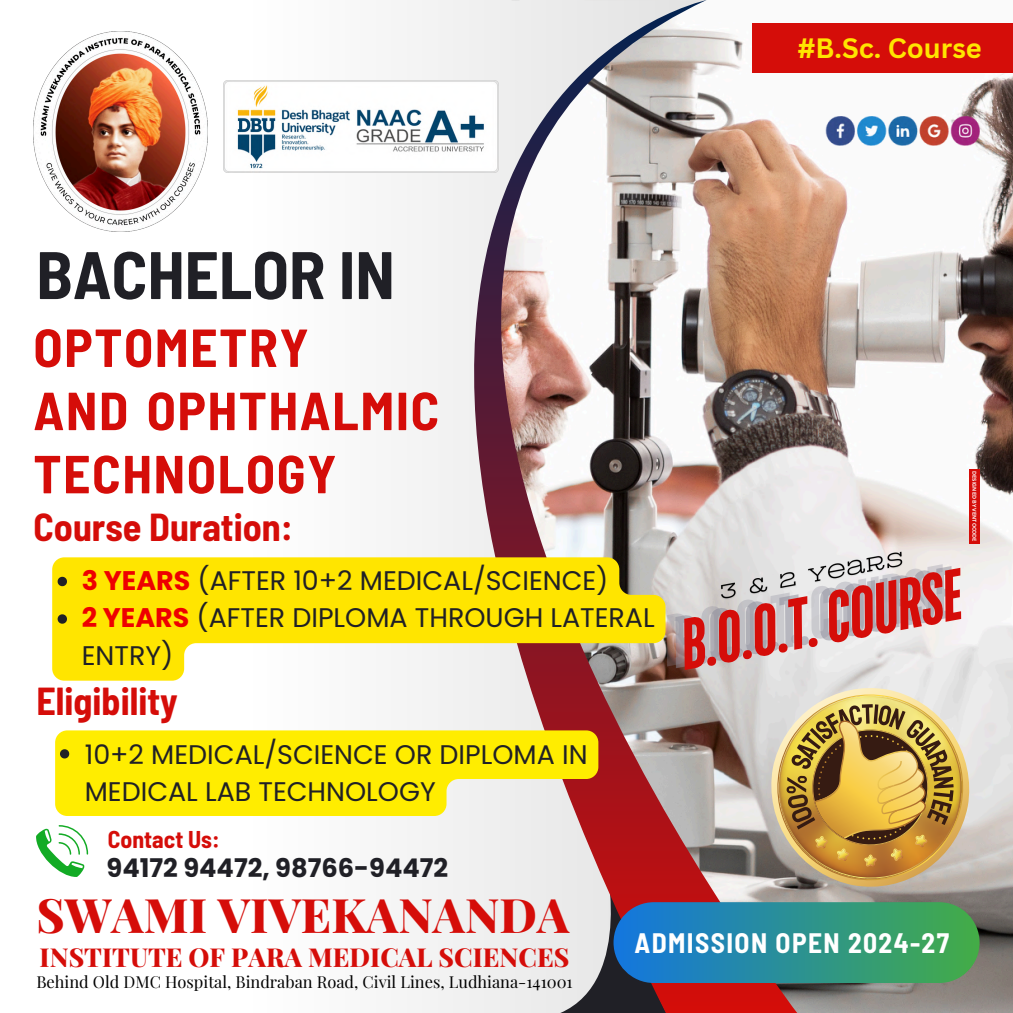
<style>
.page{position:relative;width:1013px;height:1013px;background:#fff}
.page>*{position:absolute;margin:0;border:0;box-sizing:border-box;transform-origin:0 0}
.t1{font:italic 700 72px "TT Bluescreens";color:#d50d09}
.t2{font:700 semi-condensed 67px "Barlow";color:#202026}
.t3{font:700 semi-condensed 53.5px/63.1px "Barlow";letter-spacing:.03em;color:#d50d09}
.t4{font:800 47.38px "Playfair Display";color:#d50d09}
.t5{font:700 semi-condensed 38.12px "Barlow";color:#d50d09}
.t6{font:700 semi-condensed 27.5px "Barlow";letter-spacing:.05em;color:#fff}
.t7{font:700 27.25px "Canva Sans";color:#ffe500}
.t8{font:26.88px/37.5px "Poppins";color:#202026}
.t9{font:800 26px "Playfair Display";color:#d50d09}
.t10{font:700 25.75px "Poppins";color:#202026}
.t11{font:700 semi-condensed 23.75px "Barlow";color:#d50d09}
.t12{font:16.5px "Playfair Display";color:#000}
.t13{font:700 5.25px "Canva Sans";color:#fff}
.s1{font-weight:700;color:#e00}
</style>
<div class="page">
<img style="left:797px;top:72px;width:215px;height:940px">
<svg style="left:243px;top:0;width:231px;height:1012px"></svg>
<svg style="left:36px;top:825px;width:52px;height:51px"></svg>
<img style="left:33px;top:31px;width:175px;height:200px">
<img style="left:818px;top:117px;width:161px;height:29px">
<img style="left:474px;top:0;width:323px;height:1012px">
<svg style="left:766px;top:683px;width:207px;height:208px"></svg>
<img style="left:776px;top:693px;width:187px;height:187px">
<div style="left:969px;top:469px;width:10px;height:74px;background:#d50d09"></div>
<div style="left:613px;top:902px;width:366px;height:80px;background:linear-gradient(to right,#1375de,#43ac47);border-radius:40px"></div>
<div style="left:752px;top:23px;width:260px;height:49px;background:#d50d09"></div>
<img style="left:716px;top:549px;width:191px;height:55px">
<svg style="left:52px;top:557px;width:613px;height:123px;fill:#ffe500"></svg>
<svg style="left:58px;top:577px;width:9px;height:9px"></svg>
<svg style="left:58px;top:614px;width:9px;height:9px"></svg>
<svg style="left:55px;top:730px;width:543px;height:86px;fill:#ffed00"></svg>
<svg style="left:60px;top:749px;width:9px;height:9px"></svg>
<img style="left:223px;top:80px;width:275px;height:92px">
<h5 class="t7" style="left:797px;top:29px;width:186px">#B.Sc. Course</h5>
<p class="t2" style="left:36px;top:232px;width:360px">BACHELOR IN</p>
<p class="t3" style="left:33px;top:314px;width:407px">OPTOMETRY<br>AND OPHTHALMIC<br>TECHNOLOGY</p>
<p class="t5" style="left:33px;top:503px;width:261px">Course Duration:</p>
<h2 class="t8" style="left:82px;top:561px;width:528px"><span class="s1">3 YEARS</span> (AFTER 10+2 MEDICAL/SCIENCE)</h2>
<h3 class="t8" style="left:82px;top:599px;width:574px"><span class="s1">2 YEARS</span> (AFTER DIPLOMA THROUGH LATERAL<br>ENTRY)</h3>
<p class="t5" style="left:36px;top:676px;width:143px">Eligibility</p>
<h5 class="t8" style="left:85px;top:735px;width:504px;line-height:37px">10+2 MEDICAL/SCIENCE OR DIPLOMA IN<br>MEDICAL LAB TECHNOLOGY</h5>
<p class="t11" style="left:108px;top:824px;width:113px">Contact Us:</p>
<p class="t10" style="left:107px;top:849px;width:343px">94172 94472, 98766-94472</p>
<p class="t13" style="left:978px;top:471px;width:72px;rotate:90deg">DESIGNED BY VENTOCODE</p>
<p class="t1" style="left:671px;top:611px;width:287px;rotate:-10deg">B.O.O.T.COURSE</p>
<p class="t4" style="left:36px;top:881px;width:534px">SWAMI VIVEKANANDA</p>
<p class="t9" style="left:40px;top:939px;width:531px">INSTITUTE OF PARA MEDICAL SCIENCES</p>
<p class="t12" style="left:36px;top:970px;width:537px">Behind Old DMC Hospital, Bindraban Road, Civil Lines, Ludhiana-141001</p>
<p class="t6" style="left:634px;top:925px;width:316px">ADMISSION OPEN 2024-27</p>
</div>
